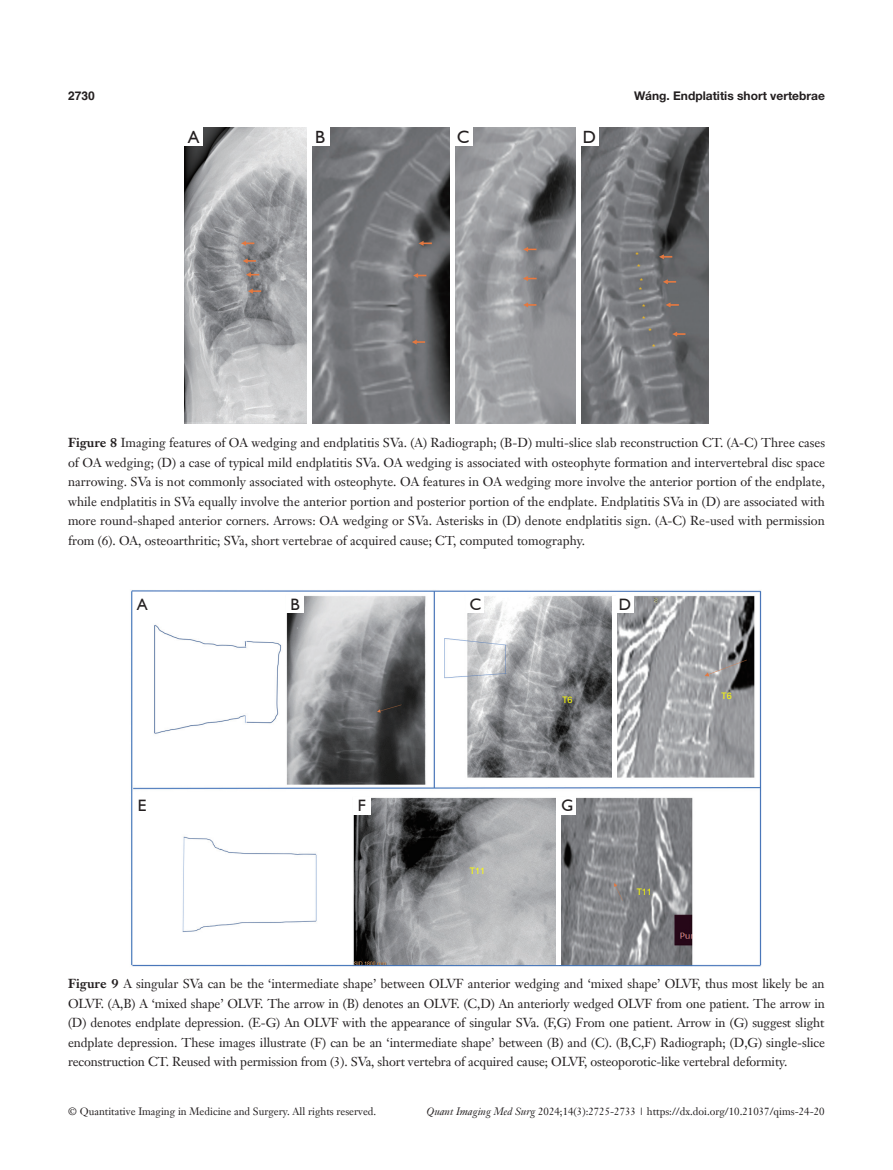
<style>
.page{position:relative;width:893px;height:1170px;background:#fff}
.page>*{position:absolute;margin:0;border:0;box-sizing:border-box;transform-origin:0 0}
.t1{font:17.7px "Humanist 521 BT";color:#231f20}
.t2{font:16.5px "Humanist 521 BT";color:#231f20}
.t3{font:12.75px/19.5px "Janson Text LT";letter-spacing:-.005em;color:#231f20;text-align:justify}
.t4{font:700 12px "Helvetica Neue LT Pro";color:#231f20}
.t5{font:700 12px "Helvetica";color:#231f20}
.t6{font:10.5px "Janson Text LT";color:#231f20}
.t7{font:9.6px/11.9px "Helvetica Neue LT Pro";color:#f5bb19}
.t8{font:9px "Helvetica Neue LT Pro";color:#ff0}
.s1{font-weight:700}
.s2{font-style:italic}
</style>
<div class="page">
<img style="left:185px;top:128px;width:523px;height:295px">
<div style="left:307px;top:128px;width:5px;height:295px;background:#fff"></div>
<hr style="left:451px;top:128px;width:4px;height:295px;background:#fff">
<div style="left:576px;top:128px;width:5px;height:295px;background:#fff"></div>
<div style="left:185px;top:128px;width:18px;height:18px;background:#fff"></div>
<div style="left:311px;top:128px;width:18px;height:18px;background:#fff"></div>
<div style="left:454px;top:128px;width:18px;height:18px;background:#fff"></div>
<div style="left:580px;top:128px;width:18px;height:18px;background:#fff"></div>
<img style="left:131px;top:590px;width:631px;height:377px">
<div style="left:134px;top:595px;width:17px;height:17px;background:#fff"></div>
<div style="left:287px;top:595px;width:17px;height:17px;background:#fff"></div>
<div style="left:467px;top:595px;width:17px;height:17px;background:#fff"></div>
<div style="left:134px;top:797px;width:17px;height:17px;background:#fff"></div>
<div style="left:353px;top:797px;width:17px;height:17px;background:#fff"></div>
<div style="left:559px;top:797px;width:17px;height:17px;background:#fff"></div>
<hr style="left:557px;top:797px;width:4px;height:167px;background:#fff">
<div style="left:617px;top:595px;width:17px;height:18px;background:#fff"></div>
<div style="left:612px;top:595px;width:5px;height:186px;background:#fff"></div>
<p class="t5" style="left:68px;top:88px;width:28px">2730</p>
<p class="t4" style="left:634px;top:88px;width:192px">Wáng. Endplatitis short vertebrae</p>
<h1 class="t1" style="left:188px;top:125px;width:12px">A</h1>
<h1 class="t1" style="left:315px;top:125px;width:12px">B</h1>
<h1 class="t1" style="left:457px;top:125px;width:14px">C</h1>
<h1 class="t1" style="left:583px;top:125px;width:15px">D</h1>
<p class="t7" style="left:636px;top:249px;width:6px">* *</p>
<p class="t7" style="left:639px;top:276px;width:6px;line-height:9.6px">* *</p>
<p class="t7" style="left:642px;top:301px;width:5px;line-height:12.3px">* *</p>
<p class="t7" style="left:648px;top:326px;width:5px">*</p>
<p class="t7" style="left:652px;top:341px;width:5px">*</p>
<p class="t3" style="left:68px;top:433px;width:758px"><span class="s1">Figure 8</span> Imaging features of OA wedging and endplatitis SVa. (A) Radiograph; (B-D) multi-slice slab reconstruction CT. (A-C) Three cases of OA wedging; (D) a case of typical mild endplatitis SVa. OA wedging is associated with osteophyte formation and intervertebral disc space narrowing. SVa is not commonly associated with osteophyte. OA features in OA wedging more involve the anterior portion of the endplate, while endplatitis in SVa equally involve the anterior portion and posterior portion of the endplate. Endplatitis SVa in (D) are associated with more round-shaped anterior corners. Arrows: OA wedging or SVa. Asterisks in (D) denote endplatitis sign. (A-C) Re-used with permission from (6). OA, osteoarthritic; SVa, short vertebrae of acquired cause; CT, computed tomography.</p>
<p class="t2" style="left:137px;top:594px;width:12px">A</p>
<p class="t2" style="left:291px;top:594px;width:11px">B</p>
<p class="t2" style="left:470px;top:593px;width:13px">C</p>
<p class="t8" style="left:562px;top:694px;width:12px">T6</p>
<p class="t2" style="left:138px;top:795px;width:10px">E</p>
<p class="t2" style="left:358px;top:795px;width:10px">F</p>
<p class="t2" style="left:561px;top:795px;width:13px">G</p>
<p class="t8" style="left:470px;top:865px;width:17px">T11</p>
<p class="t2" style="left:619px;top:594px;width:14px">D</p>
<p class="t8" style="left:637px;top:885px;width:17px">T11</p>
<p class="t8" style="left:722px;top:690px;width:12px">T6</p>
<p class="t3" style="left:68px;top:974px;width:758px"><span class="s1">Figure 9</span> A singular SVa can be the ‘intermediate shape’ between OLVF anterior wedging and ‘mixed shape’ OLVF, thus most likely be an OLVF. (A,B) A ‘mixed shape’ OLVF. The arrow in (B) denotes an OLVF. (C,D) An anteriorly wedged OLVF from one patient. The arrow in (D) denotes endplate depression. (E-G) An OLVF with the appearance of singular SVa. (F,G) From one patient. Arrow in (G) suggest slight endplate depression. These images illustrate (F) can be an ‘intermediate shape’ between (B) and (C). (B,C,F) Radiograph; (D,G) single-slice reconstruction CT. Reused with permission from (3). SVa, short vertebra of acquired cause; OLVF, osteoporotic-like vertebral deformity.</p>
<p class="t6" style="left:68px;top:1104px;width:310px">© Quantitative Imaging in Medicine and Surgery. All rights reserved.</p>
<p class="t6" style="left:427px;top:1104px;width:400px"><span class="s2">Quant Imaging Med Surg</span> 2024;14(3):2725-2733 | https://dx.doi.org/10.21037/qims-24-20</p>
</div>
